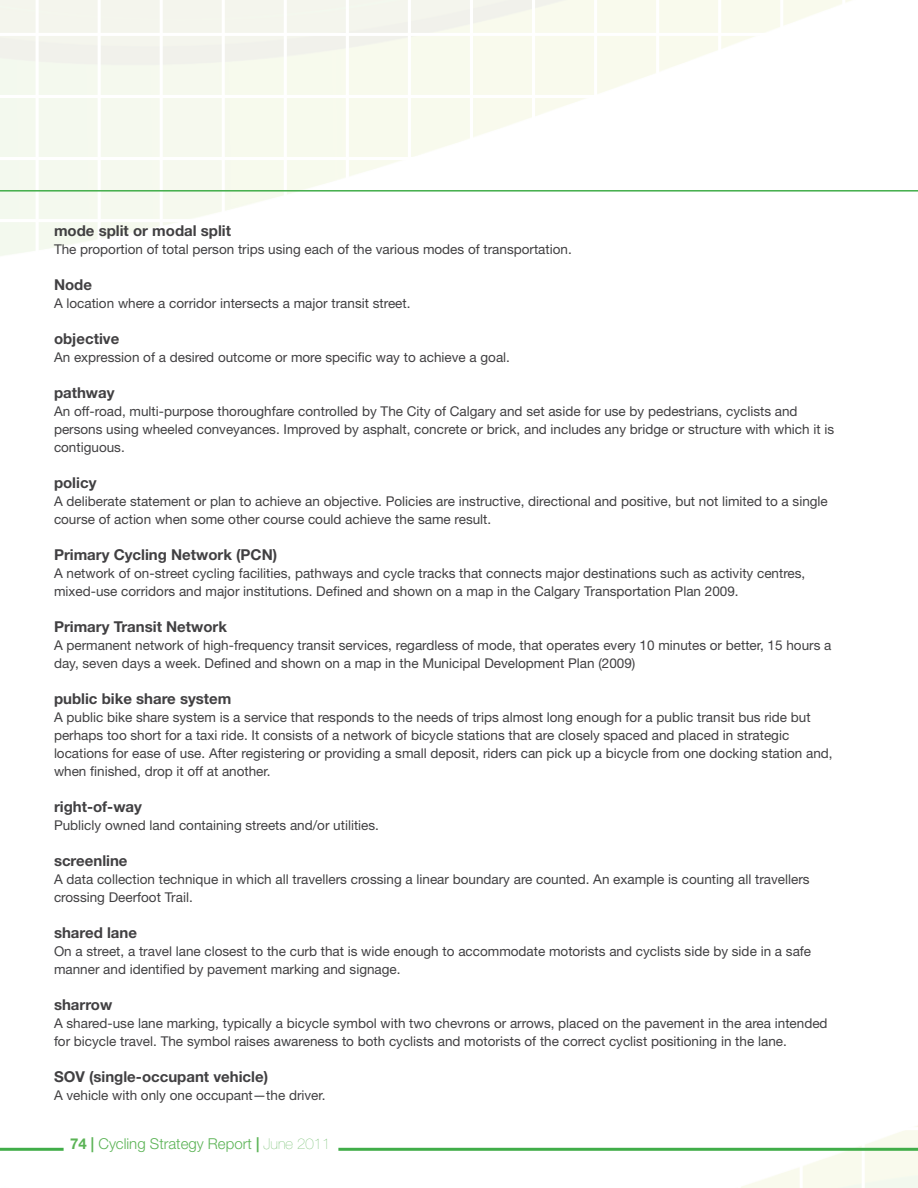
<style>
.page{position:relative;width:918px;height:1188px;background:#fff}
.page>*{position:absolute;margin:0;border:0;box-sizing:border-box;transform-origin:0 0}
.t1{font:700 15px "Helvetica Neue LT Std";color:#414042}
.t2{font:300 15px "Helvetica Neue LT Std";color:#5bb355}
.t3{font:13.5px/18px "Helvetica Neue LT Std";color:#414042}
.s1{font-weight:700}
.s2{font-weight:200}
</style>
<div class="page">
<svg style="left:0;top:192px;width:294px;height:64px"></svg>
<svg style="left:716px;top:1126px;width:202px;height:62px"></svg>
<svg style="left:0;top:0;width:918px;height:192px"></svg>
<hr style="left:0;top:1148px;width:64px;height:3px;background:#41ad49">
<hr style="left:338px;top:1148px;width:580px;height:3px;background:#41ad49">
<p class="t1" style="left:54px;top:221px;width:179px">mode split or modal split</p>
<p class="t3" style="left:54px;top:240px;width:519px">The proportion of total person trips using each of the various modes of transportation.</p>
<p class="t1" style="left:54px;top:275px;width:40px">Node</p>
<p class="t3" style="left:54px;top:294px;width:358px">A location where a corridor intersects a major transit street.</p>
<p class="t1" style="left:54px;top:329px;width:67px">objective</p>
<p class="t3" style="left:54px;top:348px;width:458px">An expression of a desired outcome or more specific way to achieve a goal.</p>
<p class="t1" style="left:54px;top:383px;width:62px">pathway</p>
<p class="t3" style="left:54px;top:402px;width:782px">An off-road, multi-purpose thoroughfare controlled by The City of Calgary and set aside for use by pedestrians, cyclists and persons using wheeled conveyances. Improved by asphalt, concrete or brick, and includes any bridge or structure with which it is contiguous.</p>
<p class="t1" style="left:54px;top:473px;width:44px">policy</p>
<p class="t3" style="left:54px;top:492px;width:775px">A deliberate statement or plan to achieve an objective. Policies are instructive, directional and positive, but not limited to a single course of action when some other course could achieve the same result.</p>
<p class="t1" style="left:54px;top:545px;width:225px">Primary Cycling Network (PCN)</p>
<p class="t3" style="left:54px;top:564px;width:753px">A network of on-street cycling facilities, pathways and cycle tracks that connects major destinations such as activity centres, mixed-use corridors and major institutions. Defined and shown on a map in the Calgary Transportation Plan 2009.</p>
<p class="t1" style="left:54px;top:617px;width:175px">Primary Transit Network</p>
<p class="t3" style="left:54px;top:636px;width:779px">A permanent network of high-frequency transit services, regardless of mode, that operates every 10 minutes or better, 15 hours a day, seven days a week. Defined and shown on a map in the Municipal Development Plan (2009)</p>
<p class="t1" style="left:54px;top:689px;width:179px">public bike share system</p>
<p class="t3" style="left:54px;top:708px;width:780px">A public bike share system is a service that responds to the needs of trips almost long enough for a public transit bus ride but perhaps too short for a taxi ride. It consists of a network of bicycle stations that are closely spaced and placed in strategic locations for ease of use. After registering or providing a small deposit, riders can pick up a bicycle from one docking station and, when finished, drop it off at another.</p>
<p class="t1" style="left:54px;top:797px;width:90px">right-of-way</p>
<p class="t3" style="left:54px;top:816px;width:327px">Publicly owned land containing streets and/or utilities.</p>
<p class="t1" style="left:54px;top:851px;width:75px">screenline</p>
<p class="t3" style="left:54px;top:870px;width:757px">A data collection technique in which all travellers crossing a linear boundary are counted. An example is counting all travellers crossing Deerfoot Trail.</p>
<p class="t1" style="left:54px;top:923px;width:85px">shared lane</p>
<p class="t3" style="left:54px;top:942px;width:759px">On a street, a travel lane closest to the curb that is wide enough to accommodate motorists and cyclists side by side in a safe manner and identified by pavement marking and signage.</p>
<p class="t1" style="left:54px;top:995px;width:60px">sharrow</p>
<p class="t3" style="left:54px;top:1014px;width:775px">A shared-use lane marking, typically a bicycle symbol with two chevrons or arrows, placed on the pavement in the area intended for bicycle travel. The symbol raises awareness to both cyclists and motorists of the correct cyclist positioning in the lane.</p>
<p class="t1" style="left:54px;top:1067px;width:216px">SOV (single-occupant vehicle)</p>
<p class="t3" style="left:54px;top:1086px;width:273px">A vehicle with only one occupant—the driver.</p>
<p class="t2" style="left:70px;top:1135px;width:262px"><span class="s1">74 |</span> Cycling Strategy Report <span class="s1">|</span> <span class="s2">June 2011</span></p>
</div>
